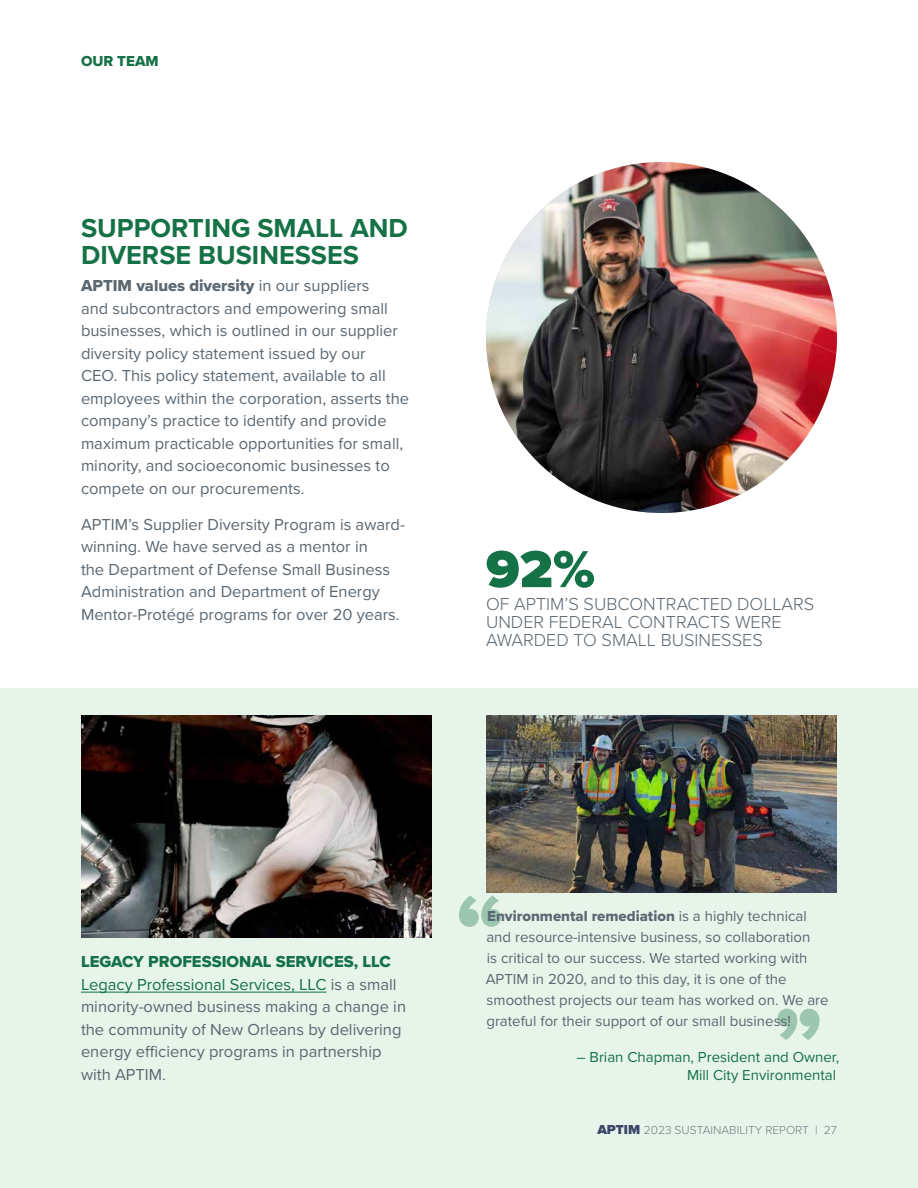
<style>
.page{position:relative;width:918px;height:1188px;background:#fff}
.page>*{position:absolute;margin:0;border:0;box-sizing:border-box;transform-origin:0 0}
.t1{font:900 54px "Proxima Nova";color:#157146}
.t2{font:700 27px/27px "Proxima Nova";color:#157146}
.t3{font:300 18px/18px "Proxima Nova";color:#5b6771}
.t4{font:16.5px/22.5px "Proxima Nova";color:#5b6771}
.t5{font:16.5px "Proxima Nova Extrabld";color:#5b6771}
.t6{font:16.5px "Proxima Nova Extrabld";color:#157146}
.t7{font:15px/21px "Proxima Nova";color:#5b6771}
.t8{font:15px/18px "Proxima Nova";color:#157146;text-align:right}
.t9{font:15px "Proxima Nova Extrabld";color:#5b6771}
.t10{font:15px "Proxima Nova Extrabld";color:#157146}
.t11{font:300 12px "Proxima Nova";color:#757b85}
.s1{font-family:"Proxima Nova"}
.s2{color:#157146}
.s3{font-weight:900;font-size:13.5px;color:#3a4768}
</style>
<div class="page">
<div style="left:0;top:688px;width:918px;height:500px;background:#e7f4ea"></div>
<img style="left:486px;top:162px;width:351px;height:351px;border-radius:176px">
<img style="left:81px;top:716px;width:351px;height:222px">
<img style="left:486px;top:716px;width:351px;height:176px">
<hr style="left:81px;top:992px;width:246px;height:1px;background:#157146">
<svg style="left:777px;top:1009px;width:43px;height:31px"></svg>
<svg style="left:459px;top:896px;width:42px;height:31px"></svg>
<p class="t10" style="left:81px;top:50px;width:79px">OUR TEAM</p>
<h2 class="t2" style="left:81px;top:214px;width:328px">SUPPORTING SMALL AND<br>DIVERSE BUSINESSES</h2>
<p class="t5" style="left:81px;top:274px;width:290px">APTIM values diversity <span class="s1">in our suppliers</span></p>
<p class="t4" style="left:81px;top:296px;width:330px">and subcontractors and empowering small businesses, which is outlined in our supplier diversity policy statement issued by our<br>CEO. This policy statement, available to all employees within the corporation, asserts the company’s practice to identify and provide maximum practicable opportunities for small, minority, and socioeconomic businesses to compete on our procurements.</p>
<p class="t4" style="left:81px;top:512px;width:326px">APTIM’s Supplier Diversity Program is award&shy;winning. We have served as a mentor in<br>the Department of Defense Small Business Administration and Department of Energy Mentor-Protégé programs for over 20 years.</p>
<h1 class="t1" style="left:486px;top:529px;width:111px">92%</h1>
<p class="t3" style="left:486px;top:594px;width:330px">OF APTIM’S SUBCONTRACTED DOLLARS<br>UNDER FEDERAL CONTRACTS WERE<br>AWARDED TO SMALL BUSINESSES</p>
<p class="t6" style="left:81px;top:949px;width:311px">LEGACY PROFESSIONAL SERVICES, LLC</p>
<p class="t4" style="left:81px;top:972px;width:327px"><span class="s2">Legacy Professional Services, LLC</span> is a small minority-owned business making a change in the community of New Orleans by delivering energy efficiency programs in partnership with APTIM.</p>
<p class="t9" style="left:487px;top:905px;width:321px">Environmental remediation <span class="s1">is a highly technical</span></p>
<p class="t7" style="left:486px;top:926px;width:344px">and resource-intensive business, so collaboration<br>is critical to our success. We started working with APTIM in 2020, and to this day, it is one of the smoothest projects our team has worked on. We are grateful for their support of our small business!</p>
<p class="t8" style="left:577px;top:1047px;width:264px">– Brian Chapman, President and Owner,<br>Mill City Environmental</p>
<p class="t11" style="left:597px;top:1121px;width:241px"><span class="s3">APTIM</span> 2023 SUSTAINABILITY REPORT | 27</p>
</div>
